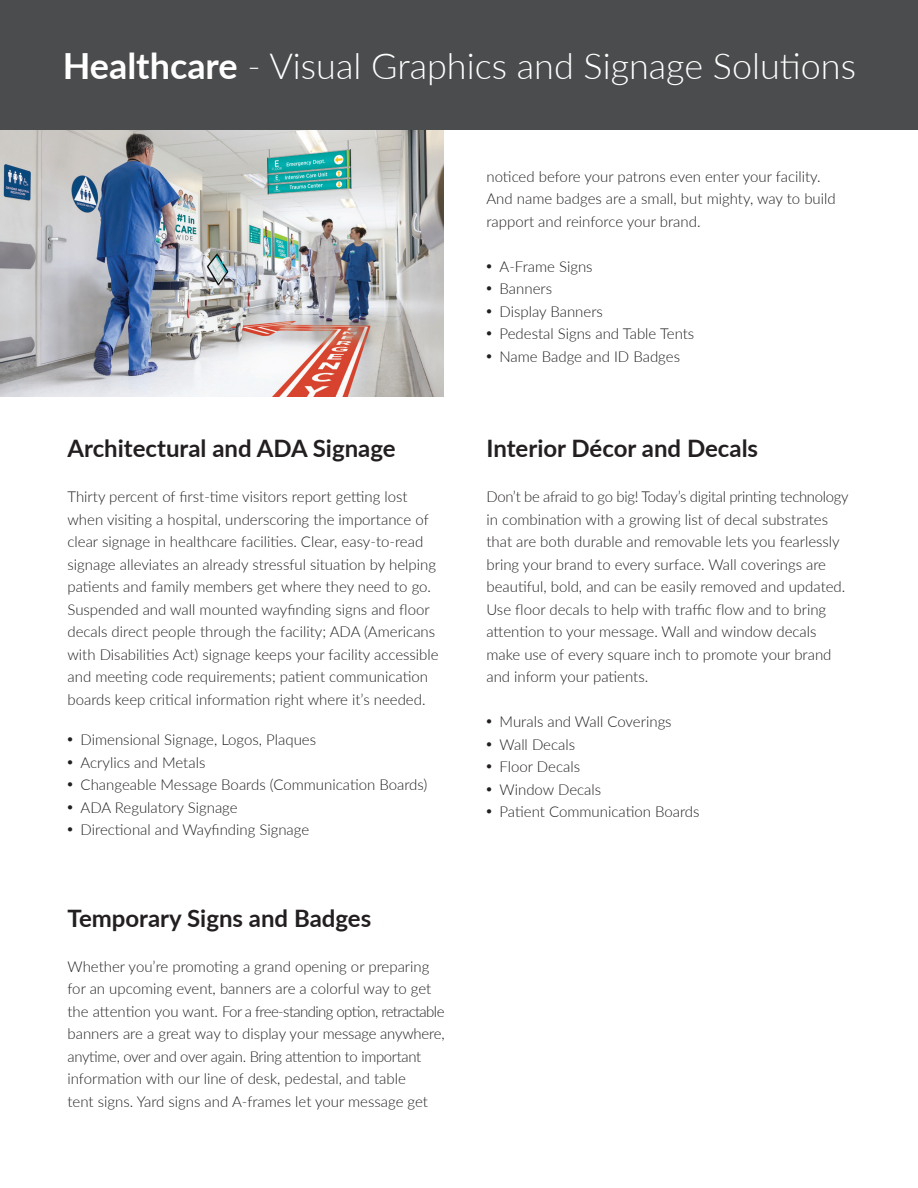
<style>
.page{position:relative;width:918px;height:1188px;background:#fff}
.page>*{position:absolute;margin:0;border:0;box-sizing:border-box;transform-origin:0 0}
.t1{font:300 36px "Lato";color:#fff}
.t2{font:700 24px "Lato";color:#231f20}
.t3{font:300 15px/22.5px "Lato";color:#231f20}
.s1{font-weight:700}
</style>
<div class="page">
<img style="left:0;top:129px;width:444px;height:267px">
<div style="left:0;top:0;width:918px;height:129px;background:#4b4c4d"></div>
<p class="t1" style="left:63px;top:41px;width:795px"><span class="s1">Healthcare</span> - Visual Graphics and Signage Solutions</p>
<p class="t2" style="left:68px;top:431px;width:330px">Architectural and ADA Signage</p>
<p class="t3" style="left:68px;top:485px;width:373px">Thirty percent of first-time visitors report getting lost when visiting a hospital, underscoring the importance of clear signage in healthcare facilities. Clear, easy-to-read signage alleviates an already stressful situation by helping patients and family members get where they need to go.<br>Suspended and wall mounted wayfinding signs and floor decals direct people through the facility; ADA (Americans with Disabilities Act) signage keeps your facility accessible and meeting code requirements; patient communication boards keep critical information right where it’s needed.</p>
<p class="t3" style="left:68px;top:728px;width:250px"><sup>●</sup> Dimensional Signage, Logos, Plaques</p>
<p class="t3" style="left:68px;top:751px;width:139px"><sup>●</sup> Acrylics and Metals</p>
<p class="t3" style="left:68px;top:773px;width:362px"><sup>●</sup> Changeable Message Boards (Communication Boards)</p>
<p class="t3" style="left:68px;top:796px;width:172px"><sup>●</sup> ADA Regulatory Signage</p>
<p class="t3" style="left:68px;top:818px;width:243px"><sup>●</sup> Directional and Wayfinding Signage</p>
<p class="t2" style="left:68px;top:900px;width:305px">Temporary Signs and Badges</p>
<p class="t3" style="left:68px;top:954px;width:379px">Whether you’re promoting a grand opening or preparing for an upcoming event, banners are a colorful way to get the attention you want. For a free-standing option, retractable banners are a great way to display your message anywhere, anytime, over and over again. Bring attention to important information with our line of desk, pedestal, and table<br>tent signs. Yard signs and A-frames let your message get</p>
<p class="t3" style="left:486px;top:165px;width:351px">noticed before your patrons even enter your facility.<br>And name badges are a small, but mighty, way to build rapport and reinforce your brand.</p>
<p class="t3" style="left:486px;top:255px;width:108px"><sup>●</sup> A-Frame Signs</p>
<p class="t3" style="left:486px;top:277px;width:67px"><sup>●</sup> Banners</p>
<p class="t3" style="left:486px;top:300px;width:118px"><sup>●</sup> Display Banners</p>
<p class="t3" style="left:486px;top:322px;width:209px"><sup>●</sup> Pedestal Signs and Table Tents</p>
<p class="t3" style="left:486px;top:345px;width:195px"><sup>●</sup> Name Badge and ID Badges</p>
<p class="t2" style="left:486px;top:431px;width:273px">Interior Décor and Decals</p>
<p class="t3" style="left:486px;top:485px;width:364px">Don’t be afraid to go big! Today’s digital printing technology in combination with a growing list of decal substrates that are both durable and removable lets you fearlessly bring your brand to every surface. Wall coverings are beautiful, bold, and can be easily removed and updated.<br>Use floor decals to help with traffic flow and to bring attention to your message. Wall and window decals make use of every square inch to promote your brand and inform your patients.</p>
<p class="t3" style="left:486px;top:710px;width:187px"><sup>●</sup> Murals and Wall Coverings</p>
<p class="t3" style="left:486px;top:733px;width:90px"><sup>●</sup> Wall Decals</p>
<p class="t3" style="left:486px;top:755px;width:95px"><sup>●</sup> Floor Decals</p>
<p class="t3" style="left:486px;top:778px;width:116px"><sup>●</sup> Window Decals</p>
<p class="t3" style="left:486px;top:800px;width:215px"><sup>●</sup> Patient Communication Boards</p>
</div>
